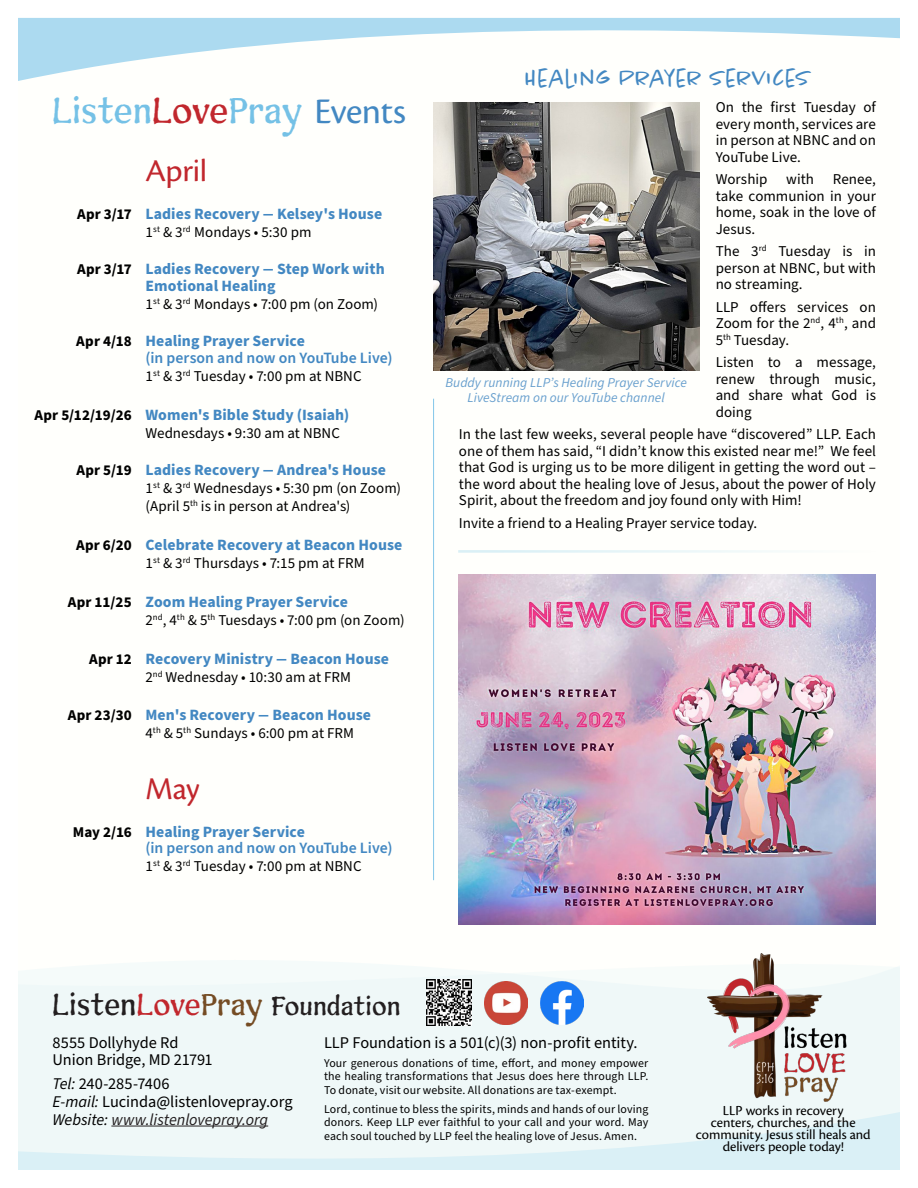
<style>
.page{position:relative;width:918px;height:1188px;background:#fff}
.page>*{position:absolute;margin:0;border:0;box-sizing:border-box;transform-origin:0 0}
.t1{font:37.5px "Sunshine";letter-spacing:-.015em;color:#75c1e6}
.t2{font:33px "Cronos Pro";letter-spacing:-.01em;color:#c1272d}
.t3{font:27px "Sunshine";letter-spacing:-.01em;color:#231f20}
.t4{font:300 25.5px "Chantal";color:#4388c2}
.t5{font:16.35px/17.9px "Source Sans Pro";color:#000}
.t6{font:700 15.75px/16.5px "Source Sans Pro";letter-spacing:.005em;color:#4388c2}
.t7{font:600 15.75px/16.5px "Source Sans Pro";letter-spacing:.005em;color:#4388c2}
.t8{font:15px/16.5px "Source Sans Pro";letter-spacing:.005em;color:#000;text-align:justify}
.t9{font:14.4px/12px "Cronos Pro";color:#000;text-align:center}
.t10{font:italic 13.5px/15px "Source Sans Pro";letter-spacing:.005em;color:#69a0ce;text-align:center}
.t11{font:11.85px/13.4px "Source Sans Pro";letter-spacing:.01em;color:#000;text-align:justify}
.s1{color:#c1272d}
.s2{font-family:"Cronos Pro";color:#4388c2}
.s3{font-size:15px;color:#000}
.s4{font-weight:700;font-size:15px;color:#000}
.s5{font-weight:700}
.s6{font-size:31.5px}
.s7{font-size:31.5px;color:#c1272d}
.s8{font-size:31.5px;color:#754c24}
.s9{font-style:italic}
.s10{font-style:italic;color:#231f20}
</style>
<div class="page">
<div style="left:18px;top:967px;width:882px;height:145px;background:#eff8f8"></div>
<svg style="left:18px;top:18px;width:882px;height:63px"></svg>
<svg style="left:18px;top:1112px;width:882px;height:58px;fill:#eff8f8"></svg>
<img style="left:708px;top:954px;width:139px;height:148px">
<hr style="left:433px;top:399px;width:1px;height:481px;background:#83c7e9">
<hr style="left:458px;top:550px;width:418px;height:3px;background:#daf0f6">
<img style="left:458px;top:574px;width:418px;height:351px">
<img style="left:433px;top:102px;width:266px;height:268px">
<hr style="left:111px;top:1126px;width:157px;height:1px;background:#231f20">
<img style="left:426px;top:980px;width:46px;height:46px">
<img style="left:541px;top:981px;width:43px;height:43px">
<img style="left:485px;top:981px;width:43px;height:43px">
<h1 class="t1" style="left:52px;top:88px;width:355px">Listen<span class="s1">Love</span>Pray <span class="s2">Events</span></h1>
<h2 class="t2" style="left:145px;top:152px;width:63px">April</h2>
<p class="t6" style="left:77px;top:206px;width:307px"><span class="s3">Apr 3/17</span> Ladies Recovery — Kelsey's House</p>
<p class="t8" style="left:145px;top:224px;width:168px">1<sup>st</sup> &amp; 3<sup>rd</sup> Mondays • 5:30 pm</p>
<p class="t6" style="left:145px;top:261px;width:241px;text-indent:-68px"><span class="s3">Apr 3/17</span> Ladies Recovery — Step Work with<br>Emotional Healing</p>
<p class="t8" style="left:145px;top:296px;width:234px">1<sup>st</sup> &amp; 3<sup>rd</sup> Mondays • 7:00 pm (on Zoom)</p>
<p class="t7" style="left:145px;top:333px;width:249px;text-indent:-69px"><span class="s4">Apr 4/18</span> <span class="s5">Healing Prayer Service<br></span>(in person and now on YouTube Live)</p>
<p class="t8" style="left:145px;top:368px;width:218px">1<sup>st</sup> &amp; 3<sup>rd</sup> Tuesday • 7:00 pm at NBNC</p>
<p class="t6" style="left:35px;top:407px;width:316px"><span class="s3">Apr 5/12/19/26</span> Women's Bible Study (Isaiah)</p>
<p class="t8" style="left:145px;top:425px;width:196px">Wednesdays • 9:30 am at NBNC</p>
<p class="t6" style="left:77px;top:462px;width:311px"><span class="s3">Apr 5/19</span> Ladies Recovery — Andrea's House</p>
<p class="t8" style="left:145px;top:480px;width:257px;line-height:18px">1<sup>st</sup> &amp; 3<sup>rd</sup> Wednesdays • 5:30 pm (on Zoom) (April 5<sup>th</sup> is in person at Andrea's)</p>
<p class="t6" style="left:76px;top:537px;width:328px"><span class="s3">Apr 6/20</span> Celebrate Recovery at Beacon House</p>
<p class="t8" style="left:145px;top:555px;width:221px">1<sup>st</sup> &amp; 3<sup>rd</sup> Thursdays • 7:15 pm at FRM</p>
<p class="t6" style="left:68px;top:594px;width:282px"><span class="s3">Apr 11/25</span> Zoom Healing Prayer Service</p>
<p class="t8" style="left:145px;top:612px;width:261px">2<sup>nd</sup>, 4<sup>th</sup> &amp; 5<sup>th</sup> Tuesdays • 7:00 pm (on Zoom)</p>
<p class="t6" style="left:89px;top:651px;width:302px"><span class="s3">Apr 12</span> Recovery Ministry — Beacon House</p>
<p class="t8" style="left:145px;top:669px;width:207px">2<sup>nd</sup> Wednesday • 10:30 am at FRM</p>
<p class="t6" style="left:68px;top:707px;width:305px"><span class="s3">Apr 23/30</span> Men's Recovery — Beacon House</p>
<p class="t8" style="left:145px;top:725px;width:210px">4<sup>th</sup> &amp; 5<sup>th</sup> Sundays • 6:00 pm at FRM</p>
<h2 class="t2" style="left:145px;top:770px;width:56px">May</h2>
<p class="t7" style="left:145px;top:824px;width:249px;text-indent:-72px"><span class="s4">May 2/16</span> <span class="s5">Healing Prayer Service<br></span>(in person and now on YouTube Live)</p>
<p class="t8" style="left:145px;top:858px;width:218px">1<sup>st</sup> &amp; 3<sup>rd</sup> Tuesday • 7:00 pm at NBNC</p>
<h3 class="t4" style="left:524px;top:62px;width:288px">HEALING PRAYER SERVICES</h3>
<p class="t8" style="left:716px;top:99px;width:162px">On the first Tuesday of every month, services are in person at NBNC and on YouTube Live.</p>
<p class="t8" style="left:716px;top:171px;width:53px">Worship</p>
<p class="t8" style="left:786px;top:171px;width:29px">with</p>
<p class="t8" style="left:716px;top:171px;width:162px;text-indent:117px">Renee, take communion in your home, soak in the love of Jesus.</p>
<p class="t8" style="left:716px;top:243px;width:162px">The 3<sup>rd</sup> Tuesday is in person at NBNC, but with no streaming.</p>
<p class="t8" style="left:716px;top:299px;width:162px">LLP offers services on Zoom for the 2<sup>nd</sup>, 4<sup>th</sup>, and 5<sup>th</sup> Tuesday.</p>
<p class="t8" style="left:716px;top:354px;width:162px">Listen to a message, renew through music, and share what God is doing</p>
<p class="t8" style="left:459px;top:426px;width:419px">In the last few weeks, several people have “discovered” LLP. Each one of them has said, “I didn’t know this existed near me!” We feel that God is urging us to be more diligent in getting the word out – the word about the healing love of Jesus, about the power of Holy Spirit, about the freedom and joy found only with Him!</p>
<p class="t8" style="left:459px;top:515px;width:300px">Invite a friend to a Healing Prayer service today.</p>
<p class="t10" style="left:445px;top:375px;width:243px">Buddy running LLP’s Healing Prayer Service<br>LiveStream on our YouTube channel</p>
<h3 class="t3" style="left:52px;top:990px;width:350px"><span class="s6">Listen</span><span class="s7">Love</span><span class="s8">Pray</span> Foundation</h3>
<p class="t5" style="left:324px;top:1034px;width:315px">LLP Foundation is a 501(c)(3) non-profit entity.</p>
<p class="t11" style="left:324px;top:1057px;width:326px">Your generous donations of time, effort, and money empower the healing transformations that Jesus does here through LLP.<br>To donate, visit our website. All donations are tax-exempt.</p>
<p class="t11" style="left:324px;top:1103px;width:326px">Lord, continue to bless the spirits, minds and hands of our loving donors. Keep LLP ever faithful to your call and your word. May each soul touched by LLP feel the healing love of Jesus. Amen.</p>
<p class="t9" style="left:696px;top:1105px;width:176px">LLP works in recovery<br>centers, churches, and the community. Jesus still heals and delivers people today!</p>
<p class="t5" style="left:52px;top:1034px;width:162px">8555 Dollyhyde Rd<br>Union Bridge, MD 21791</p>
<p class="t5" style="left:52px;top:1075px;width:242px"><span class="s9">Tel:</span> 240-285-7406<br><span class="s9">E-mail:</span> Lucinda@listenlovepray.org<br><span class="s9">Website:</span> <span class="s10">www.listenlovepray.org</span></p>
</div>
